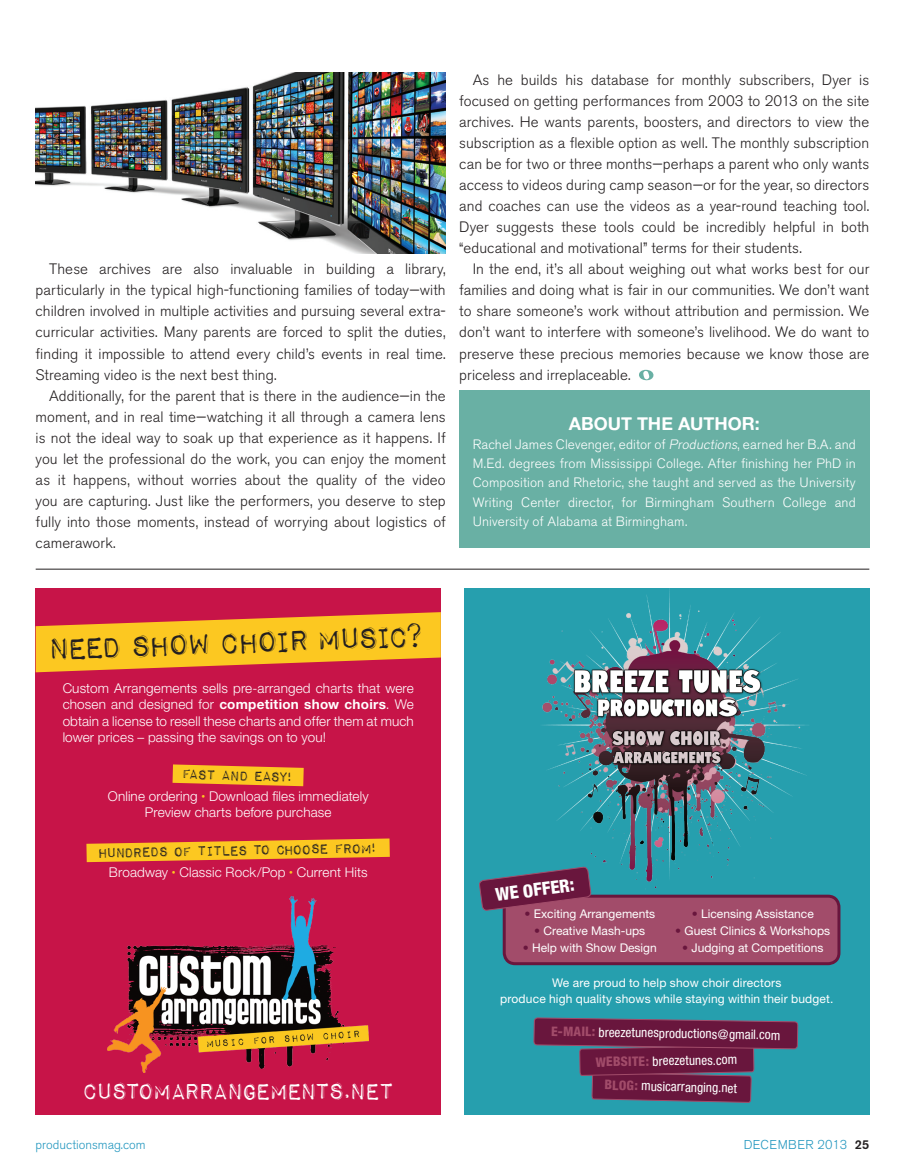
<style>
.page{position:relative;width:905px;height:1175px;background:#fff}
.page>*{position:absolute;margin:0;border:0;box-sizing:border-box;transform-origin:0 0}
.t1{font:39px "Impact Label Reversed";color:#231f20}
.t2{font:30px "Impact Label Reversed";letter-spacing:-.13em;color:#fff}
.t3{font:18px "Impact Label Reversed";color:#231f20}
.t4{font:18px "Alte Haas Grotesk Bold";color:#fff}
.t5{font:800 condensed 18px "Helvetica Neue";color:#fff}
.t6{font:300 15px/21px "Akzidenz Grotesk BE";letter-spacing:.005em;color:#231f20;text-align:justify}
.t7{font:300 13.5px/16.2px "Helvetica Neue";letter-spacing:.01em;color:#fff;text-align:justify}
.t8{font:300 13.5px/19.2px "Akzidenz Grotesk BE";letter-spacing:.01em;color:#fff;text-align:justify}
.t9{font:condensed 13.2px "Helvetica Neue";color:#fff}
.t10{font:800 condensed 13.2px "Helvetica Neue";color:#a24c6a}
.t11{font:300 12.75px "Akzidenz Grotesk BE";color:#2397bf}
.t12{font:300 12.75px "Akzidenz Grotesk BE";letter-spacing:.02em;color:#2397bf}
.t13{font:12px/16.8px "Helvetica Neue";color:#fff;text-align:center}
.s1{font-style:italic}
.s2{font-weight:700}
.s3{color:#69163d}
.s4{font-weight:800;color:#a24c6a}
.s5{font-weight:500;color:#231f20}
</style>
<div class="page">
<hr style="left:36px;top:569px;width:833px;height:1px;background:#231f20">
<svg style="left:639px;top:370px;width:15px;height:10px"></svg>
<div style="left:459px;top:390px;width:410px;height:157px;background:#69b0a4"></div>
<img style="left:36px;top:73px;width:410px;height:180px">
<div style="left:36px;top:588px;width:405px;height:526px;background:#c71448"></div>
<img style="left:108px;top:896px;width:261px;height:176px">
<svg style="left:36px;top:612px;width:405px;height:60px"></svg>
<svg style="left:172px;top:764px;width:132px;height:22px;background:#f2a827"></svg>
<svg style="left:86px;top:838px;width:304px;height:24px"></svg>
<div style="left:464px;top:588px;width:405px;height:526px;background:#269fae"></div>
<img style="left:542px;top:588px;width:267px;height:306px">
<div style="left:504px;top:896px;width:335px;height:67px;background:#a24c6a;border-radius:11px"></div>
<div style="left:502px;top:894px;width:338px;height:71px;border:3px solid #69163d;border-radius:11px"></div>
<svg style="left:479px;top:859px;width:112px;height:58px"></svg>
<svg style="left:533px;top:961px;width:265px;height:154px"></svg>
<p class="t6" style="left:36px;top:259px;width:411px;text-indent:14px">These archives are also invaluable in building a library, particularly in the typical high-functioning families of today—with children involved in multiple activities and pursuing several extra&shy;curricular activities. Many parents are forced to split the duties, finding it impossible to attend every child’s events in real time.<br>Streaming video is the next best thing.</p>
<p class="t6" style="left:36px;top:385px;width:411px;text-indent:14px">Additionally, for the parent that is there in the audience—in the moment, and in real time—watching it all through a camera lens is not the ideal way to soak up that experience as it happens. If you let the professional do the work, you can enjoy the moment as it happens, without worries about the quality of the video you are capturing. Just like the performers, you deserve to step fully into those moments, instead of worrying about logistics of camerawork.</p>
<p class="t6" style="left:459px;top:70px;width:411px;text-indent:14px">As he builds his database for monthly subscribers, Dyer is focused on getting performances from 2003 to 2013 on the site archives. He wants parents, boosters, and directors to view the subscription as a flexible option as well. The monthly subscription can be for two or three months—perhaps a parent who only wants access to videos during camp season—or for the year, so directors and coaches can use the videos as a year-round teaching tool.<br>Dyer suggests these tools could be incredibly helpful in both “educational and motivational” terms for their students.</p>
<p class="t6" style="left:459px;top:259px;width:411px;text-indent:14px">I n the end, it’s all about weighing out what works best for our families and doing what is fair in our communities. We don’t want to share someone’s work without attribution and permission. We don’t want to interfere with someone’s livelihood. We do want to preserve these precious memories because we know those are priceless and irreplaceable.</p>
<p class="t4" style="left:568px;top:412px;width:81px">ABOUT THE</p>
<p class="t4" style="left:678px;top:412px;width:14px">AUTH</p>
<p class="t4" style="left:727px;top:412px;width:34px">OR:</p>
<p class="t8" style="left:473px;top:435px;width:384px">Rachel James Clevenger, editor of <span class="s1">Productions</span>, earned her B.A. and M.Ed. degrees from Mississippi College. After finishing her PhD in Composition and Rhetoric, she taught and served as the U niversity Writing Center director, for Birmingham Southern College and U niversity of Alabama at Birmingham.</p>
<h1 class="t1" style="left:47px;top:630px;width:381px;rotate:-2deg">Need show choir music?</h1>
<p class="t7" style="left:63px;top:680px;width:353px">Custom Arrangements sells pre-arranged charts that were chosen and designed for <span class="s2">competition show choirs</span>. We obtain a license to resell these charts and offer them at much lower prices – passing the savings on to you!</p>
<p class="t3" style="left:181px;top:765px;width:115px;rotate:1deg">fas t and easy!</p>
<p class="t7" style="left:108px;top:788px;width:262px;text-align:center">Online ordering <sup>•</sup> Download files immediately<br>Preview charts before purchase</p>
<p class="t3" style="left:97px;top:844px;width:283px;rotate:-1deg">hundreds of titles to choose from!</p>
<p class="t7" style="left:109px;top:863px;width:260px">Broadway <sup>•</sup> Classic Rock/Pop <sup>•</sup> Current Hits</p>
<h2 class="t2" style="left:81px;top:1076px;width:315px">customarrangements.n et</h2>
<p class="t5" style="left:494px;top:883px;width:81px;rotate:-7deg">We Off er :</p>
<p class="t13" style="left:524px;top:905px;width:132px"><span class="s3">•</span> Exciting Arrangements</p>
<p class="t13" style="left:534px;top:921px;width:112px"><span class="s3">•</span> Creative Mash-ups</p>
<p class="t13" style="left:522px;top:938px;width:135px"><span class="s3">•</span> Help with Show Design</p>
<p class="t13" style="left:691px;top:905px;width:124px"><span class="s3">•</span> Licensing Assistance</p>
<p class="t13" style="left:675px;top:921px;width:156px"><span class="s3">•</span> Guest Clinics &amp; Workshops</p>
<p class="t13" style="left:682px;top:938px;width:143px"><span class="s3">•</span> Judging at Competitions</p>
<p class="t13" style="left:500px;top:973px;width:335px">We are proud to help show choir directors<br>produce high quality shows while staying within their budget.</p>
<p class="t10" style="left:551px;top:1022px;width:24px;rotate:1deg">E-mai</p>
<p class="t9" style="left:585px;top:1024px;width:197px;rotate:1deg"><span class="s4">l:</span> breezetunesproductions@gmail.com</p>
<p class="t10" style="left:595px;top:1053px;width:26px;rotate:-1deg">websit</p>
<p class="t9" style="left:638px;top:1053px;width:100px;rotate:-1deg"><span class="s4">e:</span> breezetunes.com</p>
<p class="t9" style="left:605px;top:1076px;width:134px;rotate:2deg"><span class="s4">blog:</span> musicarranging.net</p>
<p class="t11" style="left:36px;top:1137px;width:111px">productionsmag.com</p>
<p class="t12" style="left:744px;top:1137px;width:127px">DECEMBER 2013 <span class="s5">25</span></p>
</div>
